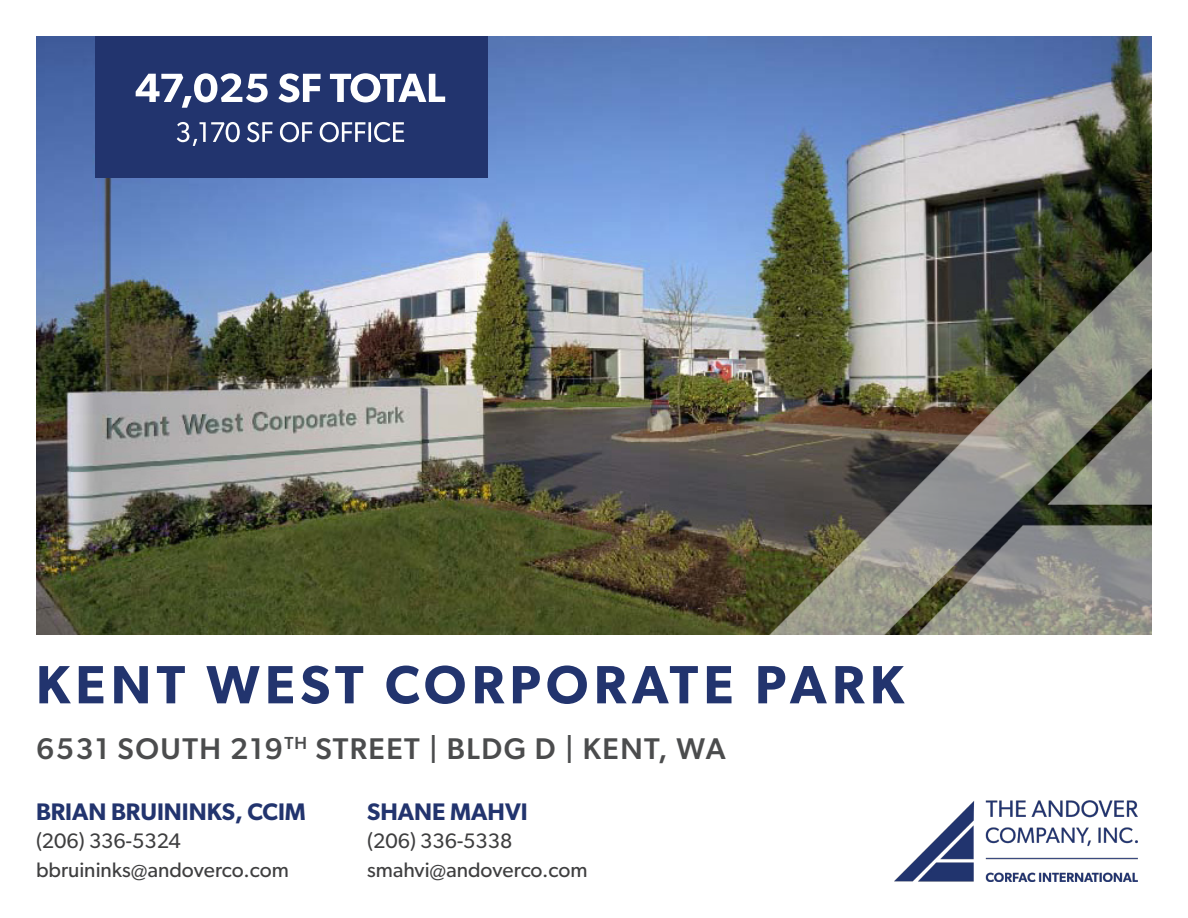
<style>
.page{position:relative;width:1188px;height:918px;background:#fff}
.page>*{position:absolute;margin:0;border:0;box-sizing:border-box;transform-origin:0 0}
.t1{font:600 54px "Gibson";letter-spacing:.1em;color:#22346e}
.t2{font:500 30px "Gibson";letter-spacing:.05em;color:#4b4c4d}
.t3{font:600 24px "Gibson";color:#22346e}
.t4{font:21px "Gibson";color:#3e3e3f}
</style>
<div class="page">
<img style="left:36px;top:36px;width:1116px;height:598px">
<img style="left:765px;top:237px;width:387px;height:397px">
<img style="left:894px;top:801px;width:244px;height:81px">
<div style="left:95px;top:37px;width:393px;height:141px;background:#22346e"></div>
<svg style="left:136px;top:73px;width:309px;height:35px"></svg>
<svg style="left:177px;top:122px;width:227px;height:24px"></svg>
<p class="t1" style="left:36px;top:652px;width:869px">KENT WEST CORPORATE PARK</p>
<p class="t2" style="left:36px;top:731px;width:691px">6531 SOUTH 219<sup>TH</sup> STREET | BLDG D | KENT, WA</p>
<p class="t3" style="left:36px;top:797px;width:271px">BRIAN BRUININKS, CCIM</p>
<p class="t4" style="left:36px;top:828px;width:146px">(206) 336-5324</p>
<p class="t4" style="left:36px;top:857px;width:254px">bbruininks@andoverco.com</p>
<p class="t3" style="left:367px;top:797px;width:162px">SHANE MAHVI</p>
<p class="t4" style="left:367px;top:828px;width:147px">(206) 336-5338</p>
<p class="t4" style="left:367px;top:857px;width:222px">smahvi@andoverco.com</p>
</div>
